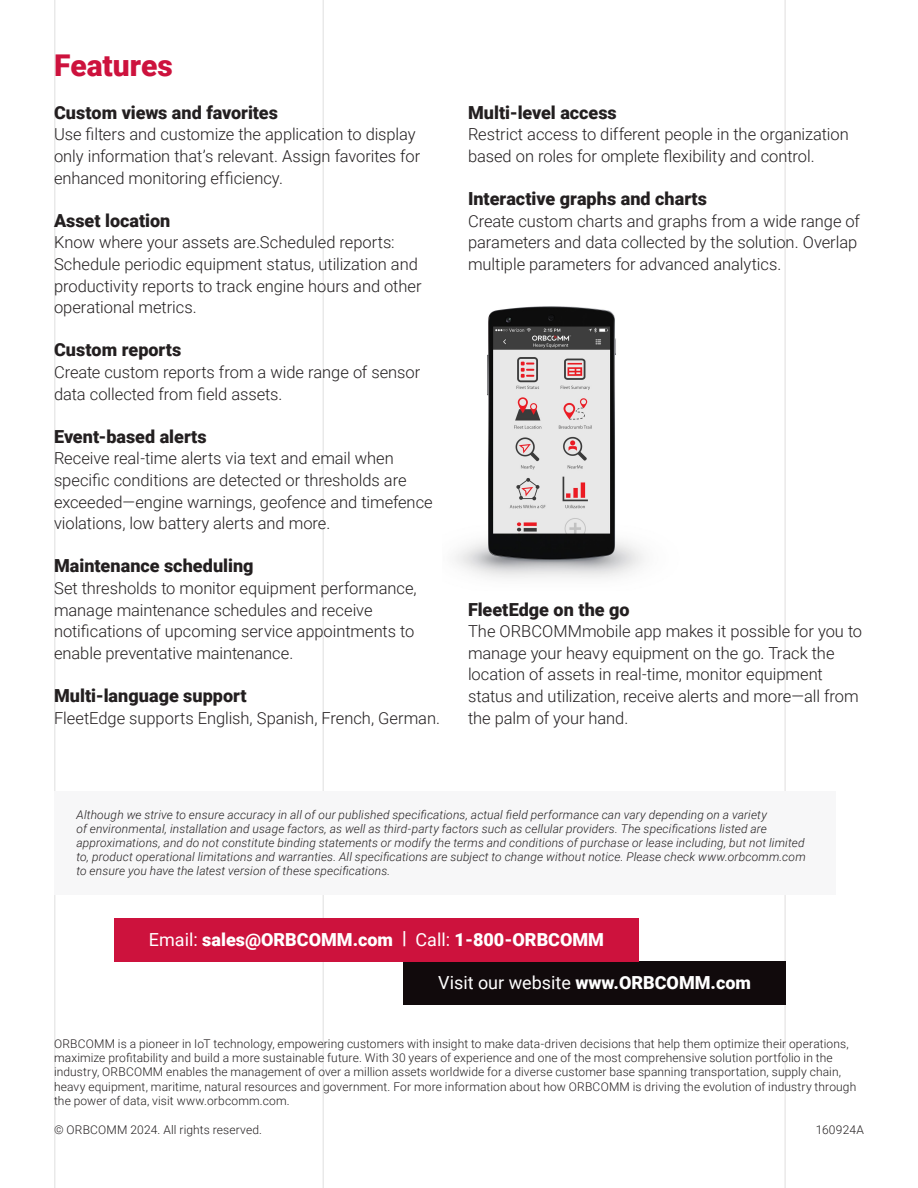
<style>
.page{position:relative;width:918px;height:1188px;background:#fff}
.page>*{position:absolute;margin:0;border:0;box-sizing:border-box;transform-origin:0 0}
.Specifications_-_Title{font:900 30px "Roboto";color:#cd123d}
.Specifications_-__2_Column__Black_Headin{font:900 18px "Roboto";color:#231f20}
.End_-_CTA{font:900 18px "Roboto";color:#fff}
.End_-_CTA-2{font:18px "Roboto";color:#fff}
.Body{font:300 16.5px/21.6px "Roboto";letter-spacing:-.005em;color:#231f20}
.End_-_Boilerplate{font:300 12px/14.4px "Roboto";letter-spacing:.01em;color:#231f20}
.End_-_Disclaimer{font:italic 300 12px/14.1px "Roboto";letter-spacing:.01em;color:#231f20}
.s1{font-weight:400}
.s2{font-weight:900}
</style>
<div class="page">
<hr style="left:54px;top:0;width:2px;height:1188px;background:#231f20">
<hr style="left:322px;top:0;width:2px;height:1188px;background:#231f20">
<hr style="left:784px;top:0;width:2px;height:1188px;background:#231f20">
<div style="left:54px;top:791px;width:781px;height:104px;background:#f7f7f8"></div>
<div style="left:403px;top:961px;width:383px;height:43px;background:#110a0c"></div>
<div style="left:114px;top:918px;width:525px;height:43px;background:#cd123d"></div>
<img style="left:455px;top:306px;width:189px;height:272px">
<p class="Specifications_-_Title" style="left:54px;top:44px;width:120px">Features</p>
<p class="Specifications_-__2_Column__Black_Headin" style="left:54px;top:100px;width:225px">Custom views and favorites</p>
<p class="Body" style="left:54px;top:123px;width:368px">Use filters and customize the application to display only information that’s relevant. Assign favorites for enhanced monitoring efficiency.</p>
<p class="Specifications_-__2_Column__Black_Headin" style="left:54px;top:208px;width:118px">Asset location</p>
<p class="Body" style="left:54px;top:231px;width:369px">Know where your assets are.Scheduled reports:<br>Schedule periodic equipment status, utilization and productivity reports to track engine hours and other operational metrics.</p>
<p class="Specifications_-__2_Column__Black_Headin" style="left:54px;top:337px;width:129px">Custom reports</p>
<p class="Body" style="left:54px;top:361px;width:368px">Create custom reports from a wide range of sensor data collected from field assets.</p>
<p class="Specifications_-__2_Column__Black_Headin" style="left:54px;top:424px;width:154px">Event-based alerts</p>
<p class="Body" style="left:54px;top:447px;width:380px">Receive real-time alerts via text and email when specific conditions are detected or thresholds are exceeded—engine warnings, geofence and timefence violations, low battery alerts and more.</p>
<p class="Specifications_-__2_Column__Black_Headin" style="left:54px;top:553px;width:201px">Maintenance scheduling</p>
<p class="Body" style="left:54px;top:577px;width:364px">Set thresholds to monitor equipment performance, manage maintenance schedules and receive notifications of upcoming service appointments to enable preventative maintenance.</p>
<p class="Specifications_-__2_Column__Black_Headin" style="left:54px;top:683px;width:194px">Multi-language support</p>
<p class="Body" style="left:54px;top:706px;width:388px">FleetEdge supports English, Spanish, French, German.</p>
<p class="Specifications_-__2_Column__Black_Headin" style="left:468px;top:100px;width:150px">Multi-level access</p>
<p class="Body" style="left:468px;top:123px;width:382px">Restrict access to different people in the organization based on roles for omplete flexibility and control.</p>
<p class="Specifications_-__2_Column__Black_Headin" style="left:468px;top:186px;width:241px">Interactive graphs and charts</p>
<p class="Body" style="left:468px;top:210px;width:394px">Create custom charts and graphs from a wide range of parameters and data collected by the solution. Overlap multiple parameters for advanced analytics.</p>
<p class="Specifications_-__2_Column__Black_Headin" style="left:468px;top:597px;width:163px">FleetEdge on the go</p>
<p class="Body" style="left:468px;top:620px;width:396px">The ORBCOMMmobile app makes it possible for you to</p>
<p class="Body" style="left:468px;top:642px;width:392px">manage your heavy equipment on the go. Track the location of assets in real-time, monitor equipment status and utilization, receive alerts and more—all from the palm of your hand.</p>
<p class="End_-_Disclaimer" style="left:76px;top:807px;width:731px">Although we strive to ensure accuracy in all of our published specifications, actual field performance can vary depending on a variety<br>of environmental, installation and usage factors, as well as third-party factors such as cellular providers. The specifications listed are approximations, and do not constitute binding statements or modify the terms and conditions of purchase or lease including, but not limited to, product operational limitations and warranties. All specifications are subject to change without notice. Please check www.orbcomm.com to ensure you have the latest version of these specifications.</p>
<p class="End_-_CTA" style="left:149px;top:927px;width:457px"><span class="s1">Email:</span> sales@ORBCOMM.com | <span class="s1">Call:</span> 1-800-ORBCOMM</p>
<p class="End_-_CTA-2" style="left:438px;top:970px;width:314px">Visit our website <span class="s2">www.ORBCOMM.com</span></p>
<p class="End_-_Boilerplate" style="left:54px;top:1036px;width:804px">ORBCOMM is a pioneer in IoT technology, empowering customers with insight to make data-driven decisions that help them optimize their operations, maximize profitability and build a more sustainable future. With 30 years of experience and one of the most comprehensive solution portfolio in the industry, ORBCOMM enables the management of over a million assets worldwide for a diverse customer base spanning transportation, supply chain, heavy equipment, maritime, natural resources and government. For more information about how ORBCOMM is driving the evolution of industry through the power of data, visit www.orbcomm.com.</p>
<p class="End_-_Boilerplate" style="left:54px;top:1122px;width:210px">© ORBCOMM 2024. All rights reserved.</p>
<p class="End_-_Boilerplate" style="left:816px;top:1122px;width:50px">160924A</p>
</div>
